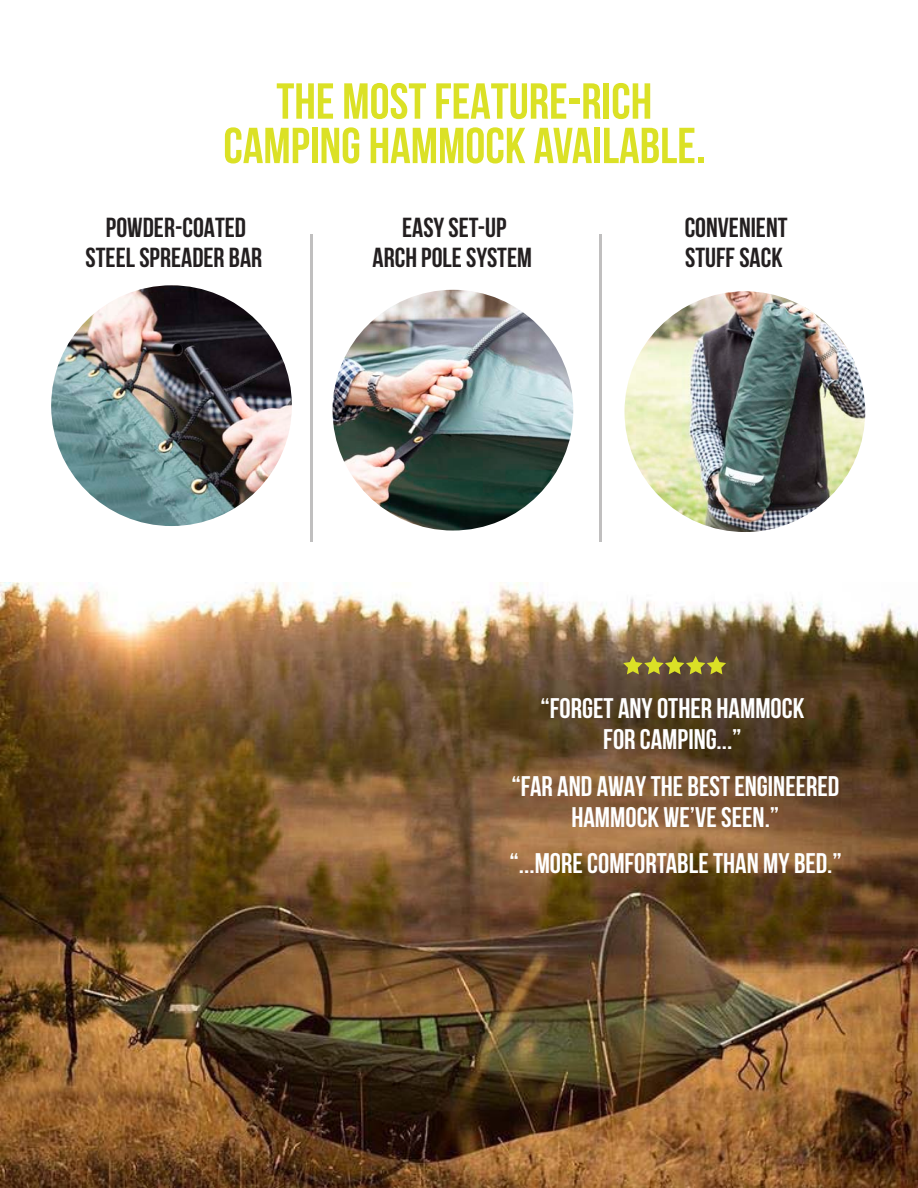
<style>
.page{position:relative;width:918px;height:1188px;background:#fff}
.page>*{position:absolute;margin:0;border:0;box-sizing:border-box;transform-origin:0 0}
.t1{font:700 50.55px/44.4px "Bebas Neue";color:#dbe126;text-align:center}
.t2{font:700 28.2px/30.9px "Bebas Neue";color:#fff;text-align:center}
.t3{font:700 27.45px/30px "Bebas Neue";color:#231f20;text-align:center}
</style>
<div class="page">
<img style="left:51px;top:285px;width:241px;height:241px;border-radius:120px">
<img style="left:333px;top:290px;width:240px;height:241px;border-radius:120px">
<img style="left:625px;top:291px;width:240px;height:241px;border-radius:120px">
<img style="left:0;top:582px;width:918px;height:606px">
<svg style="left:623px;top:656px;width:103px;height:18px;background:#958b32"></svg>
<hr style="left:311px;top:234px;width:2px;height:308px;background:#c0bfbf">
<hr style="left:600px;top:234px;width:2px;height:308px;background:#c0bfbf">
<p class="t1" style="left:223px;top:78px;width:483px">THE MOST FEATURE-RICH<br>CAMPING HAMMOCK AVAILABLE.</p>
<p class="t3" style="left:86px;top:212px;width:178px">POWDER-COATED<br>STEEL SPREADER BAR</p>
<p class="t3" style="left:373px;top:212px;width:161px">EASY SET-UP<br>ARCH POLE SYSTEM</p>
<p class="t3" style="left:685px;top:212px;width:104px;text-align:left">CONVENIENT<br>STUFF SACK</p>
<p class="t2" style="left:541px;top:692px;width:265px">“FORGET ANY OTHER HAMMOCK<br>FOR CAMPING...”</p>
<p class="t2" style="left:511px;top:770px;width:330px">“FAR AND AWAY THE BEST ENGINEERED<br>HAMMOCK WE’VE SEEN.”</p>
<p class="t2" style="left:510px;top:848px;width:334px">“...MORE COMFORTABLE THAN MY BED.”</p>
</div>
